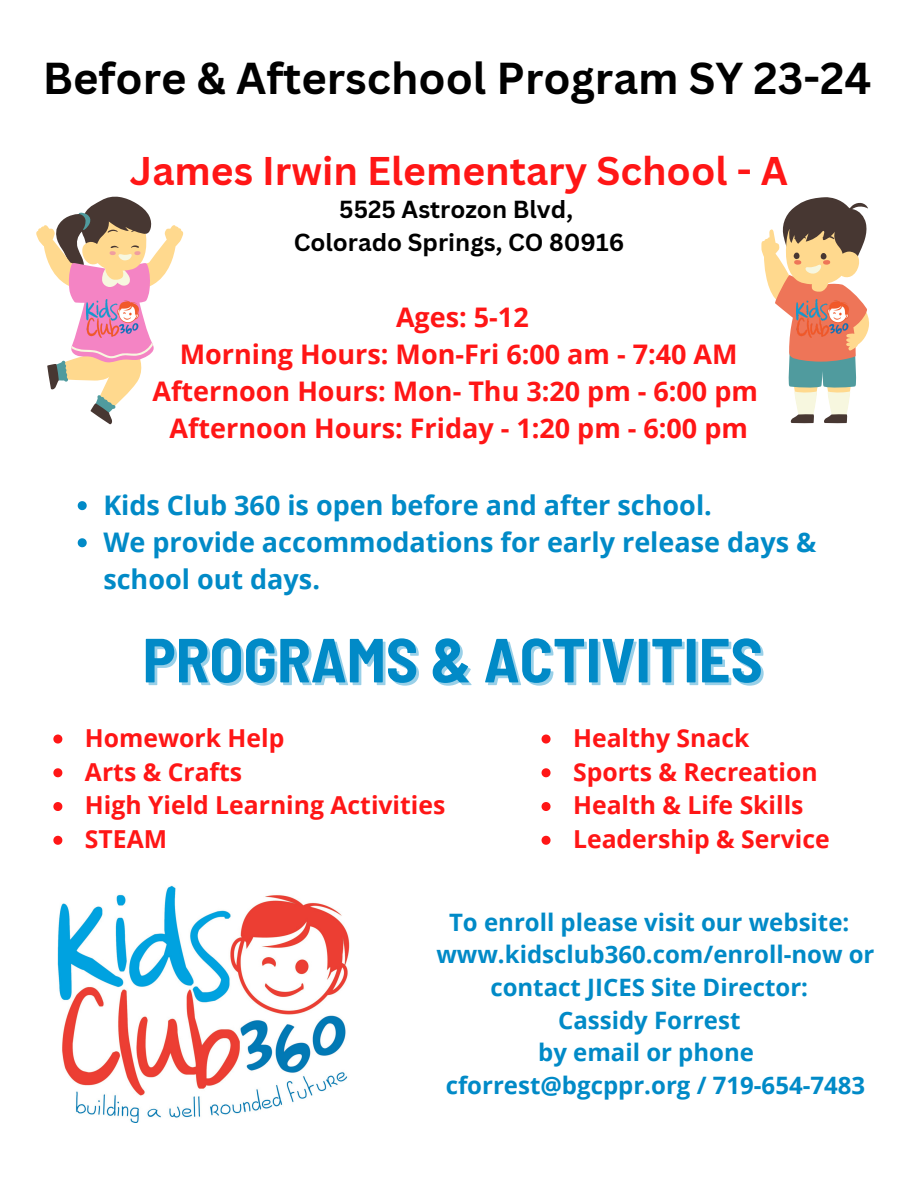
<style>
.page{position:relative;width:918px;height:1188px;background:#fff}
.page>*{position:absolute;margin:0;border:0;box-sizing:border-box;transform-origin:0 0}
.t1{font:700 semi-condensed 62.25px "Barlow";color:#018ac7}
.t2{font:700 43.5px "Canva Sans";color:#000}
.t3{font:700 39px "Canva Sans";color:#ff1616}
.t4{font:700 27px "Open Sans";color:#ff1616}
.t5{font:700 27px/37.2px "Open Sans";color:#018ac7}
.t6{font:700 24.75px "Open Sans";color:#ff1616}
.t7{font:700 24px/32.7px "Open Sans";color:#018ac7;text-align:center}
.t8{font:700 24px "Canva Sans";color:#000}
</style>
<div class="page">
<svg style="left:53px;top:735px;width:9px;height:9px"></svg>
<svg style="left:53px;top:768px;width:9px;height:9px"></svg>
<svg style="left:53px;top:802px;width:9px;height:9px"></svg>
<svg style="left:53px;top:836px;width:9px;height:9px"></svg>
<svg style="left:542px;top:735px;width:9px;height:9px"></svg>
<svg style="left:542px;top:768px;width:9px;height:9px"></svg>
<svg style="left:542px;top:802px;width:9px;height:9px"></svg>
<svg style="left:542px;top:836px;width:9px;height:9px"></svg>
<svg style="left:78px;top:501px;width:9px;height:9px"></svg>
<svg style="left:78px;top:538px;width:9px;height:9px"></svg>
<svg style="left:761px;top:197px;width:108px;height:226px"></svg>
<svg style="left:37px;top:196px;width:146px;height:228px"></svg>
<img style="left:87px;top:300px;width:51px;height:37px">
<img style="left:797px;top:300px;width:52px;height:37px">
<img style="left:57px;top:885px;width:293px;height:238px">
<p class="t2" style="left:43px;top:47px;width:830px">Before &amp; Afterschool Program SY 23-24</p>
<p class="t3" style="left:130px;top:143px;width:660px">James Irwin Elementary School - A</p>
<p class="t8" style="left:339px;top:193px;width:235px">5525 Astrozon Blvd,</p>
<p class="t8" style="left:294px;top:225px;width:332px">Colorado Springs, CO 80916</p>
<p class="t4" style="left:396px;top:298px;width:134px">Ages: 5-12</p>
<p class="t4" style="left:180px;top:335px;width:559px">Morning Hours: Mon-Fri 6:00 am - 7:40 AM</p>
<p class="t4" style="left:152px;top:372px;width:607px">Afternoon Hours: Mon- Thu 3:20 pm - 6:00 pm</p>
<p class="t4" style="left:169px;top:409px;width:580px">Afternoon Hours: Friday - 1:20 pm - 6:00 pm</p>
<p class="t5" style="left:103px;top:486px;width:610px">Kids Club 360 is open before and after school.</p>
<p class="t5" style="left:103px;top:523px;width:715px">We provide accommodations for early release days &amp; school out days.</p>
<p class="t1" style="left:143px;top:620px;width:622px">PROGRAMS &amp; ACTIVITIES</p>
<p class="t6" style="left:85px;top:720px;width:201px">Homework Help</p>
<p class="t6" style="left:85px;top:754px;width:159px">Arts &amp; Crafts</p>
<p class="t6" style="left:85px;top:788px;width:362px">High Yield Learning Activities</p>
<p class="t6" style="left:85px;top:822px;width:84px">STEAM</p>
<p class="t6" style="left:573px;top:720px;width:178px">Healthy Snack</p>
<p class="t6" style="left:573px;top:754px;width:246px">Sports &amp; Recreation</p>
<p class="t6" style="left:573px;top:788px;width:232px">Health &amp; Life Skills</p>
<p class="t6" style="left:573px;top:822px;width:258px">Leadership &amp; Service</p>
<p class="t7" style="left:449px;top:905px;width:402px">To enroll please visit our website:</p>
<p class="t7" style="left:436px;top:938px;width:440px">www.kidsclub360.com/enroll-now or contact JICES Site Director:</p>
<p class="t7" style="left:558px;top:1003px;width:184px">Cassidy Forrest</p>
<p class="t7" style="left:538px;top:1036px;width:217px">by email or phone</p>
<p class="t7" style="left:446px;top:1068px;width:421px">cforrest@bgcppr.org / 719-654-7483</p>
</div>
